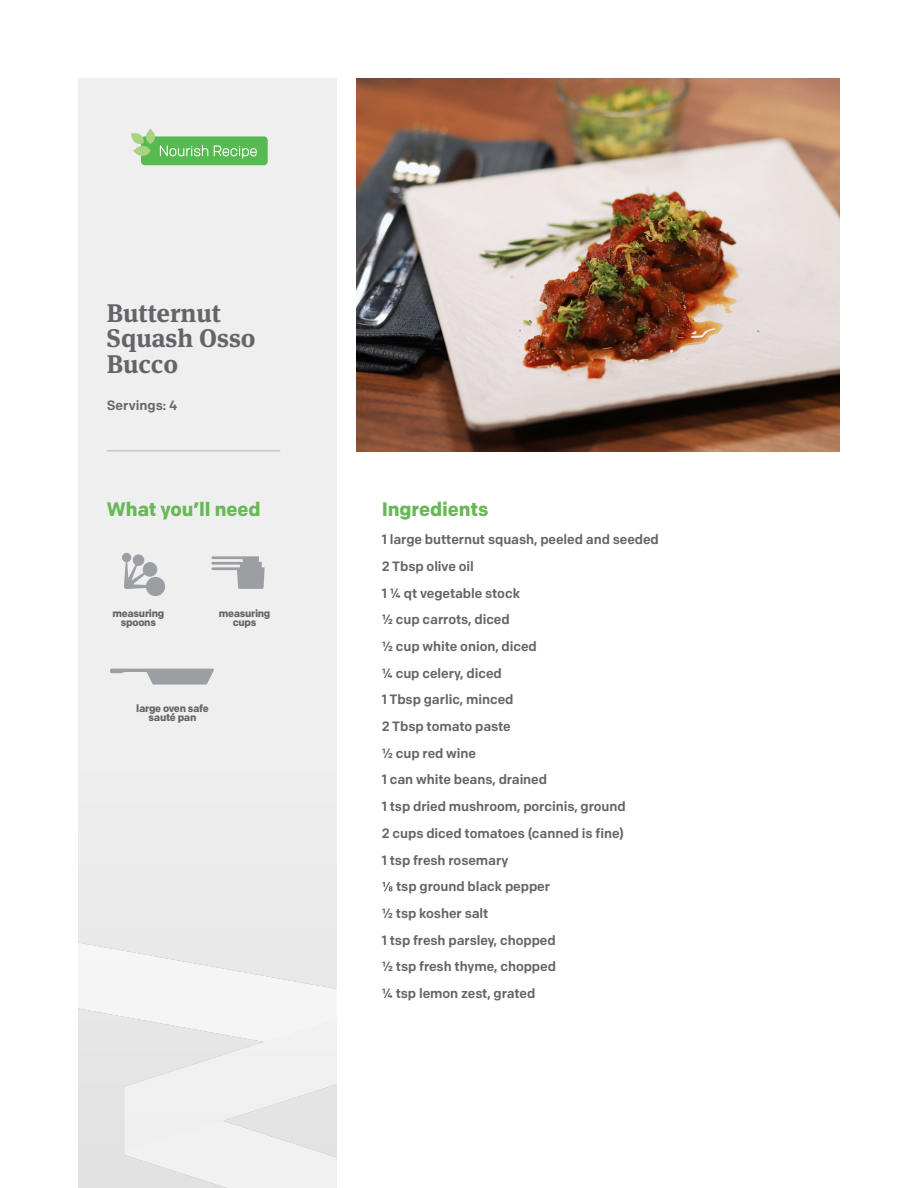
<style>
.page{position:relative;width:918px;height:1188px;background:#fff}
.page>*{position:absolute;margin:0;border:0;box-sizing:border-box;transform-origin:0 0}
.t1{font:700 25.5px/25.5px "Meta Serif Pro";color:#646569}
.t2{font:700 19.5px "Colfax";letter-spacing:-.005em;color:#66b955}
.t3{font:500 13.5px "Colfax";letter-spacing:-.005em;color:#64656a}
.t4{font:500 13.5px "Colfax";color:#646569}
.t5{font:700 10.5px/9px "Colfax";letter-spacing:-.025em;color:#64656a;text-align:center}
</style>
<div class="page">
<img style="left:356px;top:78px;width:484px;height:374px">
<div style="left:78px;top:78px;width:259px;height:1110px;background:#efeff0"></div>
<hr style="left:107px;top:450px;width:173px;height:1px;background:#64666a">
<img style="left:78px;top:942px;width:259px;height:246px">
<div style="left:141px;top:136px;width:127px;height:29px;background:#56ba51;border-radius:4px"></div>
<svg style="left:214px;top:145px;width:43px;height:14px"></svg>
<svg style="left:131px;top:128px;width:77px;height:29px"></svg>
<svg style="left:122px;top:553px;width:43px;height:43px"></svg>
<svg style="left:212px;top:556px;width:53px;height:33px"></svg>
<svg style="left:382px;top:882px;width:11px;height:9px"></svg>
<svg style="left:110px;top:669px;width:104px;height:16px"></svg>
<h1 class="t1" style="left:107px;top:298px;width:150px">Butternut<br>Squash Osso<br>Bucco</h1>
<p class="t4" style="left:107px;top:397px;width:72px">Servings: 4</p>
<h2 class="t2" style="left:107px;top:497px;width:155px">What you’ll need</h2>
<p class="t5" style="left:113px;top:609px;width:53px">measuring spoons</p>
<p class="t5" style="left:219px;top:609px;width:53px">measuring cups</p>
<p class="t5" style="left:136px;top:704px;width:74px">large oven safe sauté pan</p>
<h2 class="t2" style="left:382px;top:497px;width:108px">Ingredients</h2>
<p class="t3" style="left:382px;top:531px;width:279px">1 large butternut squash, peeled and seeded</p>
<p class="t3" style="left:382px;top:558px;width:94px">2 Tbsp olive oil</p>
<p class="t3" style="left:382px;top:585px;width:140px">1 ¼ qt vegetable stock</p>
<p class="t3" style="left:382px;top:611px;width:130px">½ cup carrots, diced</p>
<p class="t3" style="left:382px;top:638px;width:157px">½ cup white onion, diced</p>
<p class="t3" style="left:382px;top:665px;width:122px">¼ cup celery, diced</p>
<p class="t3" style="left:382px;top:691px;width:133px">1 Tbsp garlic, minced</p>
<p class="t3" style="left:382px;top:718px;width:131px">2 Tbsp tomato paste</p>
<p class="t3" style="left:382px;top:745px;width:96px">½ cup red wine</p>
<p class="t3" style="left:382px;top:771px;width:167px">1 can white beans, drained</p>
<p class="t3" style="left:382px;top:798px;width:246px">1 tsp dried mushroom, porcinis, ground</p>
<p class="t3" style="left:382px;top:825px;width:244px">2 cups diced tomatoes (canned is fine)</p>
<p class="t3" style="left:382px;top:852px;width:128px">1 tsp fresh rosemary</p>
<p class="t3" style="left:396px;top:878px;width:155px">tsp ground black pepper</p>
<p class="t3" style="left:382px;top:905px;width:108px">½ tsp kosher salt</p>
<p class="t3" style="left:382px;top:932px;width:176px">1 tsp fresh parsley, chopped</p>
<p class="t3" style="left:382px;top:958px;width:176px">½ tsp fresh thyme, chopped</p>
<p class="t3" style="left:382px;top:985px;width:155px">¼ tsp lemon zest, grated</p>
</div>
